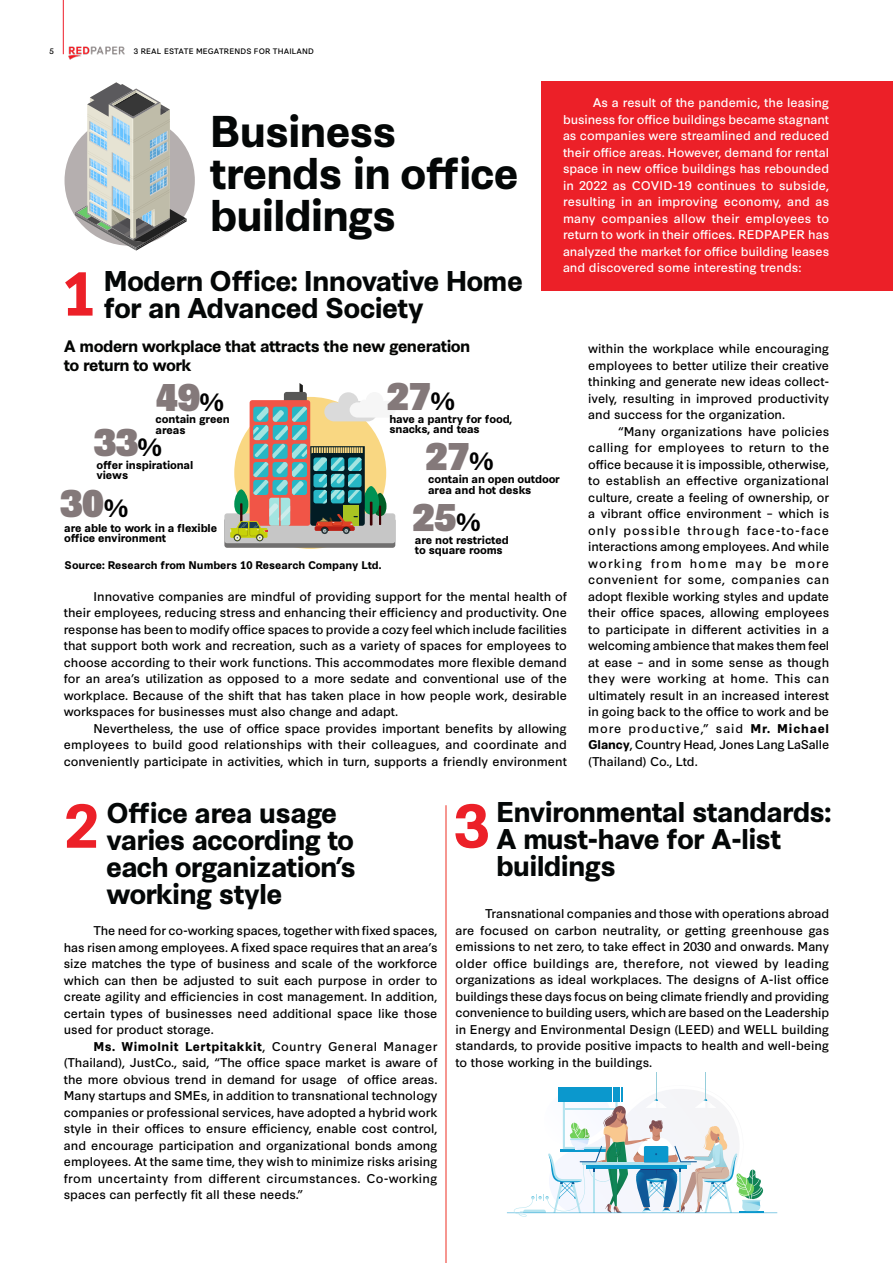
<style>
.page{position:relative;width:893px;height:1263px;background:#fff}
.page>*{position:absolute;margin:0;border:0;box-sizing:border-box;transform-origin:0 0}
.t1{font:700 58.5px "Synthese";color:#ec2028}
.t2{font:700 42px/42px "Synthese";letter-spacing:-.03em;color:#040707}
.t3{font:900 36.45px "Synthese";color:#84797a}
.t4{font:700 27px/27px "Synthese";letter-spacing:-.03em;color:#040707}
.t5{font:700 15.75px/19.5px "Synthese";letter-spacing:-.035em;color:#040503}
.LM_Body_Text{font:12px/16.5px "Synthese";color:#000;text-align:justify}
.t6{font:12px/16.5px "Synthese";color:#fff;text-align:justify}
.LM_Body_Text-2{font:700 10.8px/10.5px "Synthese";letter-spacing:-.01em;color:#000}
.t7{font:700 10.5px "Synthese";color:#000}
.t8{font:7.5px "Synthese";letter-spacing:.02em;color:#000}
.s1{font-weight:700}
.s2{font-weight:700;font-size:23.7px;color:#000}
</style>
<div class="page">
<div style="left:542px;top:81px;width:351px;height:210px;background:#ec2028"></div>
<hr style="left:446px;top:805px;width:1px;height:458px;background:#ee2e22">
<svg style="left:507px;top:1072px;width:270px;height:145px"></svg>
<div style="left:65px;top:115px;width:130px;height:131px;background:#b5afaf;border-radius:50%"></div>
<svg style="left:75px;top:82px;width:112px;height:169px"></svg>
<div style="left:224px;top:518px;width:171px;height:30px;background:linear-gradient(to right,#706f6f,#706f6f);border-radius:3px"></div>
<div style="left:224px;top:513px;width:171px;height:30px;background:#c6c6c6;border-radius:3px"></div>
<svg style="left:230px;top:383px;width:166px;height:157px"></svg>
<img style="left:68px;top:46px;width:57px;height:14px">
<hr style="left:63px;top:0;width:1px;height:54px;background:#ee1c28">
<p class="t8" style="left:50px;top:45px;width:6px">5</p>
<p class="t8" style="left:134px;top:45px;width:181px">3 REAL ESTATE MEGATRENDS FOR THAILAND</p>
<p class="t2" style="left:210px;top:107px;width:310px">Business trends in office buildings</p>
<p class="t1" style="left:62px;top:248px;width:36px">1</p>
<p class="t4" style="left:103px;top:266px;width:421px">Modern Office: Innovative Home for an Advanced Society</p>
<p class="t6" style="left:563px;top:93px;width:268px;text-indent:30px">As a result of the pandemic, the leasing business for office buildings became stagnant as companies were streamlined and reduced their office areas. However, demand for rental space in new office buildings has rebounded in 2022 as COVID-19 continues to subside, resulting in an improving economy, and as many companies allow their employees to return to work in their offices. REDPAPER has analyzed the market for office building leases and discovered some interesting trends:</p>
<p class="t5" style="left:64px;top:335px;width:408px">A modern workplace that attracts the new generation to return to work</p>
<p class="LM_Body_Text" style="left:588px;top:340px;width:242px">within the workplace while encouraging employees to better utilize their creative thinking and generate new ideas collect&shy;ively, resulting in improved productivity and success for the organization.</p>
<p class="LM_Body_Text" style="left:588px;top:422px;width:243px;text-indent:30px">“Many organizations have policies calling for employees to return to the office because it is impossible, otherwise, to establish an effective organizational culture, create a feeling of ownership, or a vibrant office environment – which is only possible through face-to-face interactions among employees. And while working from home may be more convenient for some, companies can adopt flexible working styles and update their office spaces, allowing employees to participate in different activities in a welcoming ambience that makes them feel at ease – and in some sense as though they were working at home. This can ultimately result in an increased interest in going back to the office to work and be more productive,” said <span class="s1">Mr. Michael Glancy</span>, Country Head, Jones Lang LaSalle (Thailand) Co., Ltd.</p>
<p class="t3" style="left:387px;top:367px;width:69px">27<span class="s2">%</span></p>
<p class="LM_Body_Text-2" style="left:389px;top:413px;width:124px">have a pantry for food, snacks, and teas</p>
<p class="t3" style="left:426px;top:427px;width:69px">27<span class="s2">%</span></p>
<p class="LM_Body_Text-2" style="left:428px;top:473px;width:133px">contain an open outdoor area and hot desks</p>
<p class="t3" style="left:413px;top:488px;width:69px">25<span class="s2">%</span></p>
<p class="LM_Body_Text-2" style="left:415px;top:534px;width:95px">are not restricted to square rooms</p>
<p class="t3" style="left:156px;top:368px;width:69px">49<span class="s2">%</span></p>
<p class="LM_Body_Text-2" style="left:156px;top:424px;width:32px">areas</p>
<p class="LM_Body_Text-2" style="left:156px;top:413px;width:76px">contain green</p>
<p class="t3" style="left:94px;top:413px;width:69px">33<span class="s2">%</span></p>
<p class="LM_Body_Text-2" style="left:96px;top:459px;width:98px">offer inspirational views</p>
<p class="t3" style="left:60px;top:474px;width:69px">30<span class="s2">%</span></p>
<p class="LM_Body_Text-2" style="left:64px;top:522px;width:154px">are able to work in a flexible office environment</p>
<p class="t7" style="left:64px;top:557px;width:318px">Source: Research from Numbers 10 Research Company Ltd.</p>
<p class="LM_Body_Text" style="left:64px;top:587px;width:505px;text-indent:30px">Innovative companies are mindful of providing support for the mental health of their employees, reducing stress and enhancing their efficiency and productivity. One response has been to modify office spaces to provide a cozy feel which include facilities that support both work and recreation, such as a variety of spaces for employees to choose according to their work functions. This accommodates more flexible demand for an area’s utilization as opposed to a more sedate and conventional use of the workplace. Because of the shift that has taken place in how people work, desirable workspaces for businesses must also change and adapt.</p>
<p class="LM_Body_Text" style="left:64px;top:719px;width:505px;text-indent:30px">Nevertheless, the use of office space provides important benefits by allowing employees to build good relationships with their colleagues, and coordinate and conveniently participate in activities, which in turn, supports a friendly environment</p>
<p class="t1" style="left:65px;top:780px;width:36px">2</p>
<p class="t1" style="left:455px;top:780px;width:36px">3</p>
<p class="t4" style="left:106px;top:798px;width:252px">Office area usage varies according to each organization’s working style</p>
<p class="t4" style="left:496px;top:797px;width:337px">Environmental standards:</p>
<p class="t4" style="left:496px;top:824px;width:287px">A must-have for A-list buildings</p>
<p class="LM_Body_Text" style="left:455px;top:904px;width:375px;text-indent:30px">Transnational companies and those with operations abroad are focused on carbon neutrality, or getting greenhouse gas emissions to net zero, to take effect in 2030 and onwards. Many older office buildings are, therefore, not viewed by leading organizations as ideal workplaces. The designs of A-list office buildings these days focus on being climate friendly and providing convenience to building users, which are based on the Leadership in Energy and Environmental Design (LEED) and WELL building standards, to provide positive impacts to health and well-being to those working in the buildings.</p>
<p class="LM_Body_Text" style="left:64px;top:921px;width:375px;text-indent:30px">The need for co-working spaces, together with fixed spaces, has risen among employees. A fixed space requires that an area’s size matches the type of business and scale of the workforce which can then be adjusted to suit each purpose in order to create agility and efficiencies in cost management. In addition, certain types of businesses need additional space like those used for product storage.</p>
<p class="LM_Body_Text" style="left:64px;top:1037px;width:375px;text-indent:30px"><span class="s1">Ms. Wimolnit Lertpitakkit</span>, Country General Manager (Thailand), JustCo., said, “The office space market is aware of the more obvious trend in demand for usage of office areas.<br>Many startups and SMEs, in addition to transnational technology companies or professional services, have adopted a hybrid work style in their offices to ensure efficiency, enable cost control, and encourage participation and organizational bonds among employees. At the same time, they wish to minimize risks arising from uncertainty from different circumstances. Co-working spaces can perfectly fit all these needs.”</p>
</div>
